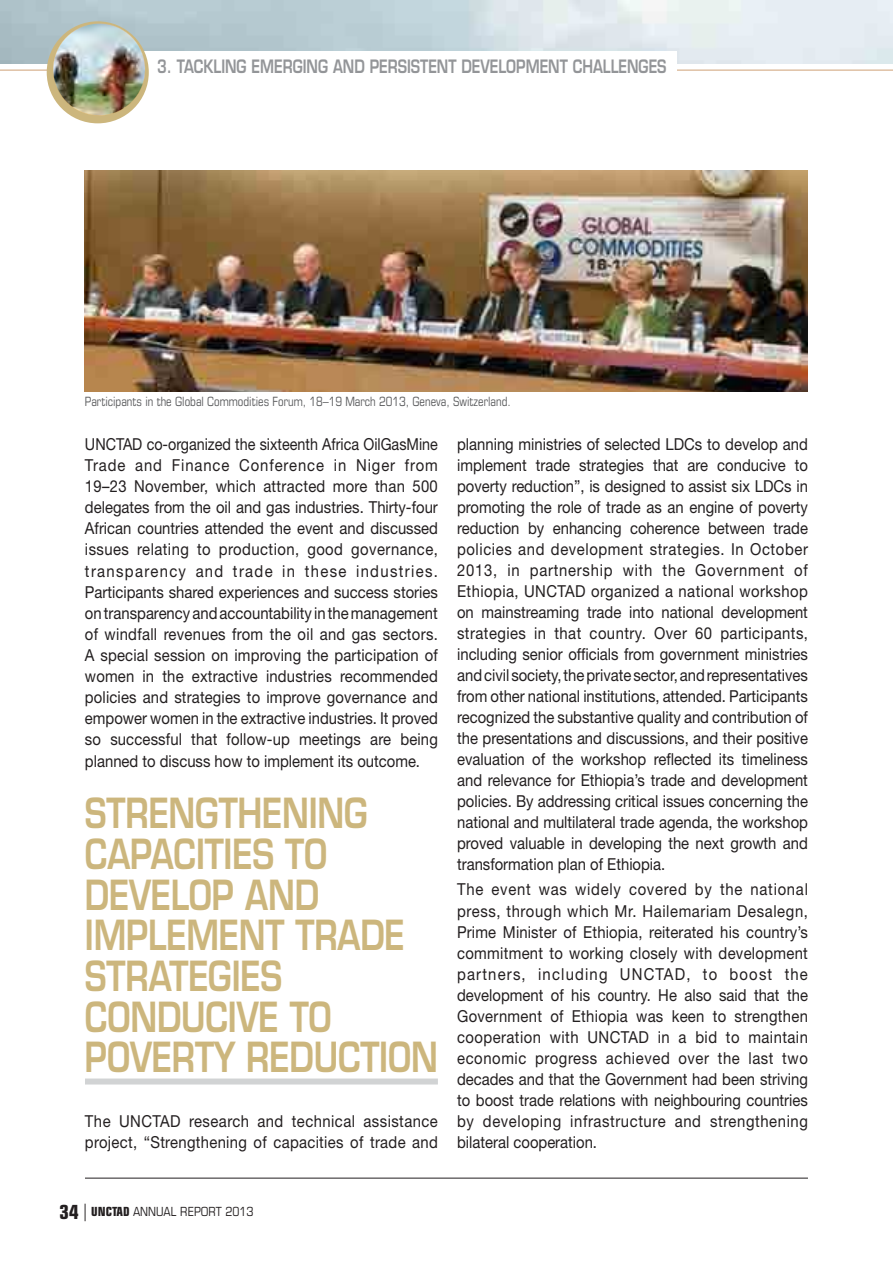
<style>
.page{position:relative;width:893px;height:1263px;background:#fff}
.page>*{position:absolute;margin:0;border:0;box-sizing:border-box;transform-origin:0 0}
.t1{font:600 40.5px/40.7px "Eurostile LT Std";letter-spacing:-.005em;color:#ccb67d;scale:.8 1}
.t2{font:600 18px "Eurostile LT Std";color:#939598;scale:.77 1}
.t3{font:16.5px/21px "Helvetica Neue LT Std";letter-spacing:.005em;color:#231f20;text-align:justify;scale:.9 1}
.t4{font:16.5px/21.1px "Helvetica Neue LT Std";letter-spacing:.005em;color:#231f20;text-align:justify;scale:.87 1}
.t5{font:condensed 12.75px "Eurostile LT Std";color:#58595b;scale:.94 1}
.t6{font:condensed 12.6px "Eurostile LT Std";color:#231f20}
.s1{font-weight:700;font-size:19.5px}
.s2{font-size:23.7px}
.s3{font-weight:700}
</style>
<div class="page">
<hr style="left:85px;top:1178px;width:723px;height:1px;background:#231f20">
<hr style="left:0;top:70px;width:893px;height:1px;background:#cfa076">
<div style="left:76px;top:51px;width:601px;height:30px;background:#fff"></div>
<div style="left:47px;top:21px;width:102px;height:102px;background:#ccb67d;border-radius:50%"></div>
<img style="left:53px;top:23px;width:92px;height:92px">
<div style="left:85px;top:1079px;width:353px;height:6px;background:#d1d3d4"></div>
<img style="left:85px;top:170px;width:723px;height:221px">
<p class="t2" style="left:157px;top:59px;width:663px">3. TACKLING EMERGING AND PERSISTENT DEVELOPMENT CHALLENGES</p>
<p class="t5" style="left:85px;top:396px;width:454px">Participants in the Global Commodities Forum, 18–19 March 2013, Geneva, Switzerland.</p>
<p class="t4" style="left:85px;top:435px;width:407px">UNCTAD co-organized the sixteenth Africa OilGasMine Trade and Finance Conference in Niger from 19–23 November, which attracted more than 500 delegates from the oil and gas industries. Thirty-four African countries attended the event and discussed issues relating to production, good governance, transparency and trade in these industries.<br>Participants shared experiences and success stories on transparency and accountability in the management of windfall revenues from the oil and gas sectors.<br>A special session on improving the participation of women in the extractive industries recommended policies and strategies to improve governance and empower women in the extractive industries. It proved so successful that follow-up meetings are being planned to discuss how to implement its outcome.</p>
<h1 class="t1" style="left:85px;top:797px;width:443px">STRENGTHENING<br>CAPACITIES TO<br>DEVELOP AND<br>IMPLEMENT TRADE<br>STRATEGIES<br>CONDUCIVE TO<br>POVERTY REDUCTION</h1>
<p class="t3" style="left:85px;top:1112px;width:394px">The UNCTAD research and technical assistance project, “Strengthening of capacities of trade and</p>
<p class="t3" style="left:457px;top:435px;width:391px">planning ministries of selected LDCs to develop and implement trade strategies that are conducive to poverty reduction”, is designed to assist six LDCs in promoting the role of trade as an engine of poverty reduction by enhancing coherence between trade policies and development strategies. In October 2013, in partnership with the Government of Ethiopia, UNCTAD organized a national workshop on mainstreaming trade into national development strategies in that country. Over 60 participants, including senior officials from government ministries and civil society, the private sector, and representatives from other national institutions, attended. Participants recognized the substantive quality and contribution of the presentations and discussions, and their positive evaluation of the workshop reflected its timeliness and relevance for Ethiopia’s trade and development policies. By addressing critical issues concerning the national and multilateral trade agenda, the workshop proved valuable in developing the next growth and transformation plan of Ethiopia.</p>
<p class="t3" style="left:457px;top:880px;width:391px">The event was widely covered by the national press, through which Mr. Hailemariam Desalegn, Prime Minister of Ethiopia, reiterated his country’s commitment to working closely with development partners, including UNCTAD, to boost the development of his country. He also said that the Government of Ethiopia was keen to strengthen cooperation with UNCTAD in a bid to maintain economic progress achieved over the last two decades and that the Government had been striving to boost trade relations with neighbouring countries by developing infrastructure and strengthening bilateral cooperation.</p>
<p class="t6" style="left:60px;top:1207px;width:195px"><span class="s1">34</span> <span class="s2">|</span> <span class="s3">UNCTAD</span> ANNUAL REPORT 2013</p>
</div>
